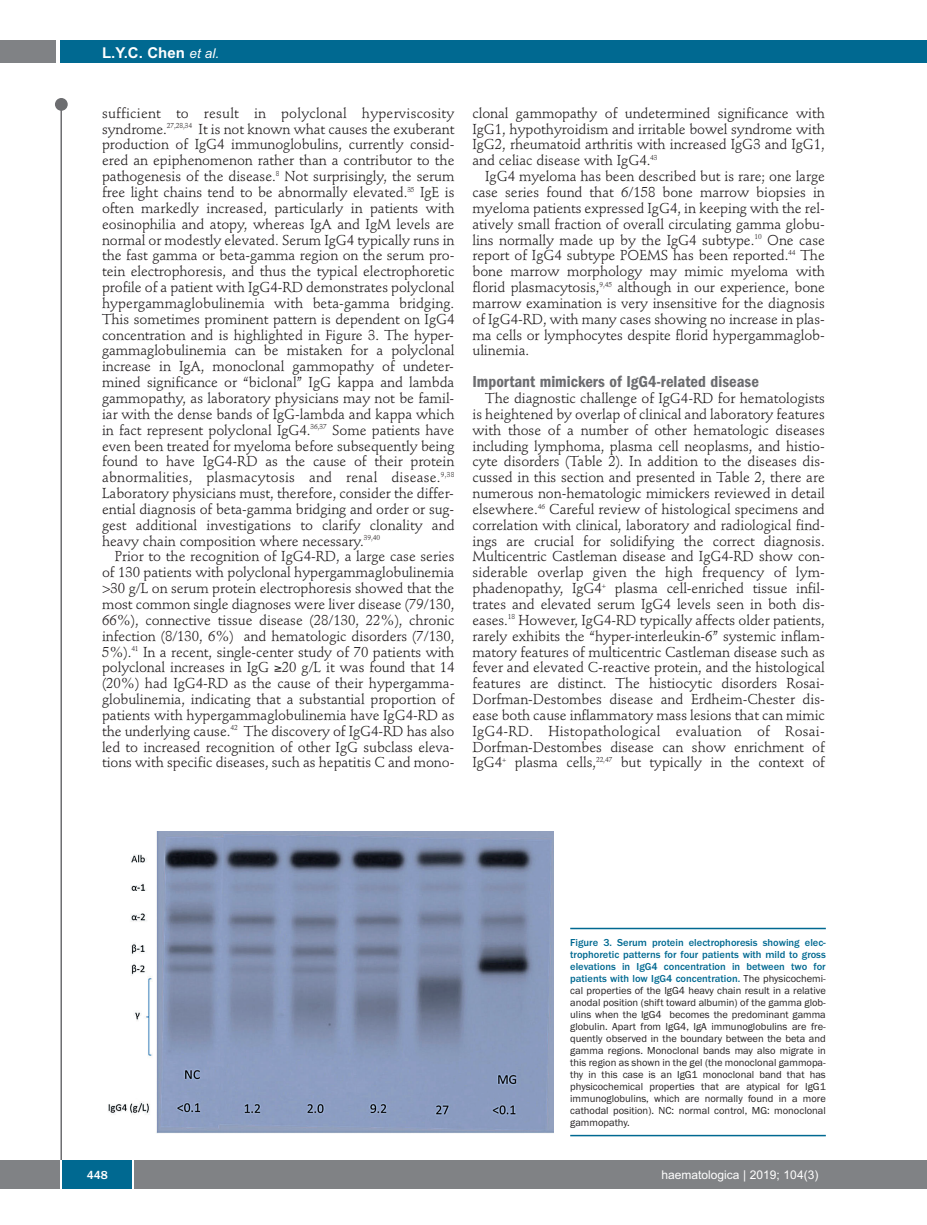
<style>
.page{position:relative;width:927px;height:1225px;background:#fff}
.page>*{position:absolute;margin:0;border:0;box-sizing:border-box;transform-origin:0 0}
.t1{font:600 condensed 16.5px "Franklin Gothic";color:#6c6d70}
.t2{font:700 15px "Arial";color:#fff}
.t3{font:14.25px/15.9px "Stempel Schneidler";letter-spacing:-.005em;color:#231f20;text-align:justify}
.t4{font:12px "Arial";color:#fff}
.t5{font:500 12px "Franklin Gothic";color:#fff}
.t6{font:10.5px/12px "Franklin Gothic";color:#231f20;text-align:justify}
.s1{font-weight:400;font-style:italic;font-size:13.5px}
.s2{font-weight:500;color:#006991}
</style>
<div class="page">
<div style="left:911px;top:40px;width:16px;height:22px;background:#006991"></div>
<div style="left:910px;top:1160px;width:17px;height:28px;background:#808285"></div>
<div style="left:55px;top:98px;width:13px;height:13px;background:#6c6d70;border-radius:50%"></div>
<hr style="left:60px;top:101px;width:2px;height:1061px;background:#6c6d70">
<div style="left:60px;top:40px;width:852px;height:22px;background:#006991"></div>
<div style="left:0;top:40px;width:56px;height:22px;background:#808285"></div>
<div style="left:0;top:1160px;width:911px;height:28px;background:#808285"></div>
<div style="left:62px;top:1160px;width:71px;height:28px;background:#006991"></div>
<hr style="left:60px;top:1160px;width:2px;height:28px;background:#fff">
<svg style="left:133px;top:1160px;width:1px;height:28px"></svg>
<img style="left:108px;top:831px;width:446px;height:303px">
<hr style="left:570px;top:927px;width:256px;height:2px;background:#006991">
<hr style="left:570px;top:1134px;width:256px;height:2px;background:#006991">
<p class="t2" style="left:102px;top:44px;width:119px">L.Y.C. Chen <span class="s1">et al.</span></p>
<p class="t3" style="left:102px;top:106px;width:354px">sufficient to result in polyclonal hyperviscosity syndrome.<sup>27,28,34</sup> It is not known what causes the exuberant production of IgG4 immunoglobulins, currently consid&shy;ered an epiphenomenon rather than a contributor to the pathogenesis of the disease.<sup>8</sup> Not surprisingly, the serum free light chains tend to be abnormally elevated.<sup>35</sup> IgE is often markedly increased, particularly in patients with eosinophilia and atopy, whereas IgA and IgM levels are normal or modestly elevated. Serum IgG4 typically runs in the fast gamma or beta-gamma region on the serum pro&shy;tein electrophoresis, and thus the typical electrophoretic profile of a patient with IgG4-RD demonstrates polyclonal hypergammaglobulinemia with beta-gamma bridging.<br>This sometimes prominent pattern is dependent on IgG4 concentration and is highlighted in Figure 3. The hyper&shy;gammaglobulinemia can be mistaken for a polyclonal increase in IgA, monoclonal gammopathy of undeter&shy;mined significance or “biclonal” IgG kappa and lambda gammopathy, as laboratory physicians may not be famil&shy;iar with the dense bands of IgG-lambda and kappa which in fact represent polyclonal IgG4.<sup>36,37</sup> Some patients have even been treated for myeloma before subsequently being found to have IgG4-RD as the cause of their protein abnormalities, plasmacytosis and renal disease.<sup>9,38<br></sup>Laboratory physicians must, therefore, consider the differ&shy;ential diagnosis of beta-gamma bridging and order or sug&shy;gest additional investigations to clarify clonality and heavy chain composition where necessary.<sup>39,40</sup></p>
<p class="t3" style="left:102px;top:550px;width:354px;text-indent:13px">Prior to the recognition of IgG4-RD, a large case series of 130 patients with polyclonal hypergammaglobulinemia &gt;30 g/L on serum protein electrophoresis showed that the most common single diagnoses were liver disease (79/130, 66%), connective tissue disease (28/130, 22%), chronic infection (8/130, 6%) and hematologic disorders (7/130, 5%).<sup>41</sup> In a recent, single-center study of 70 patients with polyclonal increases in IgG ≥20 g/L it was found that 14 (20%) had IgG4-RD as the cause of their hypergamma&shy;globulinemia, indicating that a substantial proportion of patients with hypergammaglobulinemia have IgG4-RD as the underlying cause.<sup>42</sup> The discovery of IgG4-RD has also led to increased recognition of other IgG subclass eleva&shy;tions with specific diseases, such as hepatitis C and mono -</p>
<p class="t3" style="left:472px;top:106px;width:354px">clonal gammopathy of undetermined significance with IgG1, hypothyroidism and irritable bowel syndrome with IgG2, rheumatoid arthritis with increased IgG3 and IgG1, and celiac disease with IgG4.<sup>43</sup></p>
<p class="t3" style="left:472px;top:170px;width:354px;text-indent:13px">IgG4 myeloma has been described but is rare; one large case series found that 6/158 bone marrow biopsies in myeloma patients expressed IgG4, in keeping with the rel&shy;atively small fraction of overall circulating gamma globu&shy;lins normally made up by the IgG4 subtype.<sup>10</sup> One case report of IgG4 subtype POEMS has been reported.<sup>44</sup> The bone marrow morphology may mimic myeloma with florid plasmacytosis,<sup>9,45</sup> although in our experience, bone marrow examination is very insensitive for the diagnosis of IgG4-RD, with many cases showing no increase in plas&shy;ma cells or lymphocytes despite florid hypergammaglob&shy;ulinemia.</p>
<p class="t1" style="left:472px;top:376px;width:288px">Important mimickers of IgG4-related disease</p>
<p class="t3" style="left:472px;top:391px;width:354px;text-indent:13px">The diagnostic challenge of IgG4-RD for hematologists is heightened by overlap of clinical and laboratory features with those of a number of other hematologic diseases including lymphoma, plasma cell neoplasms, and histio&shy;cyte disorders (Table 2). In addition to the diseases dis&shy;cussed in this section and presented in Table 2, there are numerous non-hematologic mimickers reviewed in detail elsewhere.<sup>46</sup> Careful review of histological specimens and correlation with clinical, laboratory and radiological find&shy;ings are crucial for solidifying the correct diagnosis.<br>Multicentric Castleman disease and IgG4-RD show con&shy;siderable overlap given the high frequency of lym&shy;phadenopathy, IgG4<sup>+</sup> plasma cell-enriched tissue infil&shy;trates and elevated serum IgG4 levels seen in both dis&shy;eases.<sup>18</sup> However, IgG4-RD typically affects older patients, rarely exhibits the “hyper-interleukin-6” systemic inflam&shy;matory features of multicentric Castleman disease such as fever and elevated C-reactive protein, and the histological features are distinct. The histiocytic disorders Rosai-Dorfman-Destombes disease and Erdheim-Chester dis&shy;ease both cause inflammatory mass lesions that can mimic IgG4-RD. Histopathological evaluation of Rosai-Dorfman-Destombes disease can show enrichment of IgG4<sup>+</sup> plasma cells,<sup>22,47</sup> but typically in the context of</p>
<p class="t6" style="left:570px;top:936px;width:257px"><span class="s2">Figure 3. Serum protein electrophoresis showing elec&shy;trophoretic patterns for four patients with mild to gross elevations in IgG4 concentration in between two for patients with low IgG4 concentration.</span> The physicochemi&shy;cal properties of the IgG4 heavy chain result in a relative anodal position (shift toward albumin) of the gamma glob&shy;ulins when the IgG4 becomes the predominant gamma globulin. Apart from IgG4, IgA immunoglobulins are fre&shy;quently observed in the boundary between the beta and gamma regions. Monoclonal bands may also migrate in this region as shown in the gel (the monoclonal gammopa&shy;thy in this case is an IgG1 monoclonal band that has physicochemical properties that are atypical for IgG1 immunoglobulins, which are normally found in a more cathodal position). NC: normal control, MG: monoclonal gammopathy.</p>
<p class="t5" style="left:87px;top:1167px;width:23px">448</p>
<p class="t4" style="left:661px;top:1167px;width:158px">haematologica | 2019; 104(3)</p>
</div>
